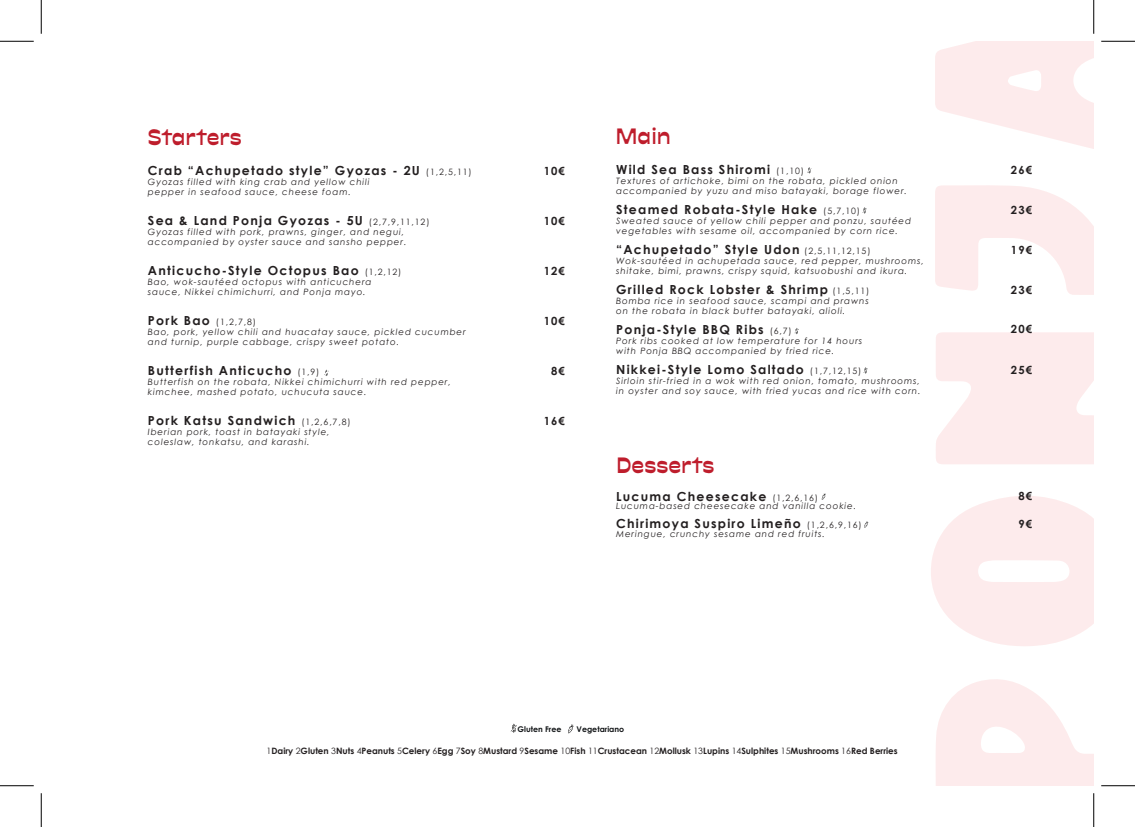
<style>
.page{position:relative;width:1135px;height:827px;background:#fff}
.page>*{position:absolute;margin:0;border:0;box-sizing:border-box;transform-origin:0 0}
.t1{font:700 expanded 21.25px "Antipol";color:#be1d2c}
.t2{font:700 12.5px "Century Gothic";letter-spacing:.1em;color:#231f20}
.t3{font:700 11.25px "Century Gothic";letter-spacing:.1em;color:#231f20}
.t4{font:italic 8.75px/10px "Century Gothic";letter-spacing:.1em;color:#231f20}
.t5{font:700 8.75px "Century Gothic";color:#231f20}
.t6{font:700 7.88px "Century Gothic Pro";color:#111416}
.s1{font-weight:400;font-size:8.75px}
.s2{font-weight:700;font-style:normal;font-size:12.5px}
.s3{font-style:normal}
.s4{font-weight:400}
</style>
<div class="page">
<svg style="left:936px;top:332px;width:158px;height:132px"></svg>
<svg style="left:931px;top:496px;width:163px;height:150px"></svg>
<svg style="left:935px;top:41px;width:159px;height:108px"></svg>
<svg style="left:936px;top:679px;width:158px;height:106px"></svg>
<svg style="left:935px;top:185px;width:159px;height:110px"></svg>
<svg style="left:511px;top:723px;width:6px;height:10px"></svg>
<svg style="left:568px;top:724px;width:6px;height:9px"></svg>
<svg style="left:324px;top:370px;width:5px;height:6px"></svg>
<svg style="left:807px;top:167px;width:4px;height:7px"></svg>
<svg style="left:862px;top:207px;width:5px;height:7px"></svg>
<svg style="left:795px;top:328px;width:4px;height:6px"></svg>
<svg style="left:863px;top:367px;width:5px;height:7px"></svg>
<svg style="left:822px;top:493px;width:4px;height:7px"></svg>
<svg style="left:864px;top:521px;width:4px;height:7px"></svg>
<hr style="left:0;top:41px;width:34px;height:1px;background:#000">
<hr style="left:1101px;top:41px;width:34px;height:1px;background:#000">
<hr style="left:0;top:785px;width:34px;height:1px;background:#000">
<hr style="left:1101px;top:785px;width:34px;height:1px;background:#000">
<hr style="left:41px;top:0;width:1px;height:34px;background:#000">
<hr style="left:41px;top:793px;width:1px;height:34px;background:#000">
<hr style="left:1093px;top:0;width:1px;height:34px;background:#000">
<hr style="left:1093px;top:793px;width:1px;height:34px;background:#000">
<h1 class="t1" style="left:148px;top:124px;width:95px">Starters</h1>
<h2 class="t2" style="left:148px;top:161px;width:325px">Crab “Achupetado style” Gyozas - 2U <span class="s1">(1,2,5,11)</span></h2>
<p class="t4" style="left:148px;top:177px;width:223px">Gyozas filled with king crab and yellow chili pepper in seafood sauce, cheese foam.</p>
<h2 class="t2" style="left:148px;top:211px;width:283px">Sea &amp; Land Ponja Gyozas - 5U <span class="s1">(2,7,9,11,12)</span></h2>
<p class="t4" style="left:148px;top:227px;width:260px">Gyozas filled with pork, prawns, ginger, and negui, accompanied by oyster sauce and sansho pepper.</p>
<h2 class="t2" style="left:148px;top:261px;width:255px">Anticucho-Style Octopus Bao <span class="s1">(1,2,12)</span></h2>
<p class="t4" style="left:148px;top:277px;width:225px">Bao, wok-sautéed octopus with anticuchera sauce, Nikkei chimichurri, and Ponja mayo.</p>
<p class="t4" style="left:148px;top:317px;width:319px"><span class="s2">Pork Bao</span> <span class="s3">(1,2,7,8)<br></span>Bao, pork, yellow chili and huacatay sauce, pickled cucumber and turnip, purple cabbage, crispy sweet potato.</p>
<h2 class="t2" style="left:148px;top:361px;width:173px">Butterfish Anticucho <span class="s1">(1,9)</span></h2>
<p class="t4" style="left:148px;top:377px;width:304px">Butterfish on the robata, Nikkei chimichurri with red pepper, kimchee, mashed potato, uchucuta sauce.</p>
<h2 class="t2" style="left:148px;top:411px;width:204px">Pork Katsu Sandwich <span class="s1">(1,2,6,7,8)</span></h2>
<p class="t4" style="left:148px;top:427px;width:183px">Iberian pork, toast in batayaki style, coleslaw, tonkatsu, and karashi.</p>
<p class="t3" style="left:544px;top:163px;width:23px">10€</p>
<p class="t3" style="left:544px;top:213px;width:23px">10€</p>
<p class="t3" style="left:544px;top:262px;width:23px">12€</p>
<p class="t3" style="left:544px;top:312px;width:23px">10€</p>
<p class="t3" style="left:551px;top:362px;width:15px">8€</p>
<p class="t3" style="left:544px;top:412px;width:23px">16€</p>
<h1 class="t1" style="left:615px;top:123px;width:57px">Main</h1>
<h2 class="t2" style="left:616px;top:160px;width:189px">Wild Sea Bass Shiromi <span class="s1">(1,10)</span></h2>
<p class="t4" style="left:616px;top:175px;width:292px">Textures of artichoke, bimi on the robata, pickled onion accompanied by yuzu and miso batayaki, borage flower.</p>
<h2 class="t2" style="left:616px;top:200px;width:245px">Steamed Robata-Style Hake <span class="s1">(5,7,10)</span></h2>
<p class="t4" style="left:616px;top:215px;width:296px">Sweated sauce of yellow chili pepper and ponzu, sautéed vegetables with sesame oil, accompanied by corn rice.</p>
<h2 class="t2" style="left:616px;top:240px;width:256px">“Achupetado” Style Udon <span class="s1">(2,5,11,12,15)</span></h2>
<p class="t4" style="left:616px;top:255px;width:309px">Wok-sautéed in achupetada sauce, red pepper, mushrooms, shitake, bimi, prawns, crispy squid, katsuobushi and ikura.</p>
<h2 class="t2" style="left:616px;top:280px;width:255px">Grilled Rock Lobster &amp; Shrimp <span class="s1">(1,5,11)</span></h2>
<p class="t4" style="left:616px;top:295px;width:254px">Bomba rice in seafood sauce, scampi and prawns on the robata in black butter batayaki, alioli.</p>
<h2 class="t2" style="left:616px;top:320px;width:177px">Ponja-Style BBQ Ribs <span class="s1">(6,7)</span></h2>
<p class="t4" style="left:616px;top:335px;width:248px">Pork ribs cooked at low temperature for 14 hours with Ponja BBQ accompanied by fried rice.</p>
<h2 class="t2" style="left:616px;top:360px;width:247px">Nikkei-Style Lomo Saltado <span class="s1">(1,7,12,15)</span></h2>
<p class="t4" style="left:616px;top:375px;width:306px">Sirloin stir-fried in a wok with red onion, tomato, mushrooms, in oyster and soy sauce, with fried yucas and rice with corn.</p>
<h1 class="t1" style="left:616px;top:452px;width:100px">Desserts</h1>
<h2 class="t2" style="left:616px;top:486px;width:204px">Lucuma Cheesecake <span class="s1">(1,2,6,16)</span></h2>
<p class="t4" style="left:616px;top:501px;width:242px">Lucuma-based cheesecake and vanilla cookie.</p>
<h2 class="t2" style="left:616px;top:514px;width:247px">Chirimoya Suspiro Limeño <span class="s1">(1,2,6,9,16)</span></h2>
<p class="t4" style="left:616px;top:528px;width:210px">Meringue, crunchy sesame and red fruits.</p>
<p class="t6" style="left:518px;top:724px;width:45px">Gluten Free</p>
<p class="t6" style="left:577px;top:724px;width:49px">Vegetariano</p>
<p class="t5" style="left:267px;top:744px;width:633px"><span class="s4">1</span>Dairy <span class="s4">2</span>Gluten <span class="s4">3</span>Nuts <span class="s4">4</span>Peanuts <span class="s4">5</span>Celery <span class="s4">6</span>Egg <span class="s4">7</span>Soy <span class="s4">8</span>Mustard <span class="s4">9</span>Sesame <span class="s4">10</span>Fish <span class="s4">11</span>Crustacean <span class="s4">12</span>Mollusk <span class="s4">13</span>Lupins <span class="s4">14</span>Sulphites <span class="s4">15</span>Mushrooms <span class="s4">16</span>Red Berries</p>
<p class="t3" style="left:1011px;top:161px;width:23px">26€</p>
<p class="t3" style="left:1011px;top:201px;width:23px">23€</p>
<p class="t3" style="left:1011px;top:241px;width:23px">19€</p>
<p class="t3" style="left:1011px;top:281px;width:23px">23€</p>
<p class="t3" style="left:1011px;top:320px;width:23px">20€</p>
<p class="t3" style="left:1011px;top:361px;width:23px">25€</p>
<p class="t3" style="left:1018px;top:487px;width:15px">8€</p>
<p class="t3" style="left:1018px;top:515px;width:15px">9€</p>
</div>
